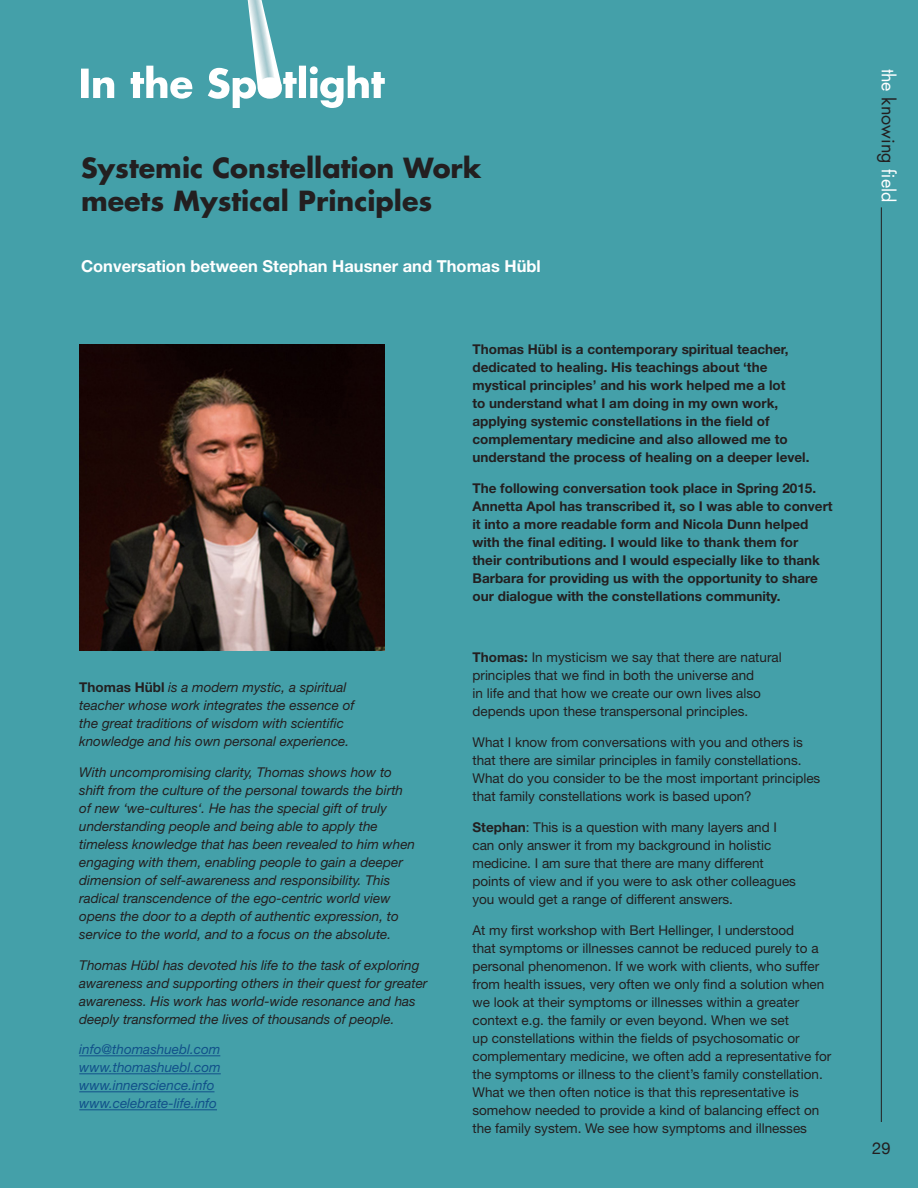
<style>
.page{position:relative;width:918px;height:1188px;background:#44a0a9}
.page>*{position:absolute;margin:0;border:0;box-sizing:border-box;transform-origin:0 0}
.t1{font:700 27px/32.4px "Futura";color:#231f20}
.t2{font:18px "Futura Std";color:#fff}
.t3{font:700 16.5px "Helvetica Neue LT Std";color:#fff}
.t4{font:16.5px "Helvetica Neue";color:#231f20}
.BODY_TEXT{font:13.5px/18px "Helvetica Neue LT Std";color:#231f20}
.BODY_TEXT-2{font:italic 13.5px/18px "Helvetica Neue LT Std";color:#231f20}
.BODY_TEXT-3{font:700 13.5px/18px "Helvetica Neue LT Std";color:#231f20}
.BODY_TEXT-4{font:italic 13.5px "Helvetica Neue LT Std";color:#11518a}
.s1{font-weight:700;font-style:normal}
.s2{font-weight:700}
.s3{color:#231f20}
</style>
<div class="page">
<hr style="left:881px;top:207px;width:1px;height:915px;background:#231f20">
<svg style="left:81px;top:0;width:304px;height:108px"></svg>
<div style="left:261px;top:80px;width:17px;height:17px;background:#fff;border-radius:50%"></div>
<hr style="left:79px;top:1055px;width:141px;height:1px;background:#11518a">
<hr style="left:79px;top:1073px;width:142px;height:1px;background:#11518a">
<hr style="left:79px;top:1091px;width:136px;height:1px;background:#11518a">
<hr style="left:79px;top:1109px;width:138px;height:1px;background:#11518a">
<img style="left:79px;top:345px;width:306px;height:305px">
<h2 class="t1" style="left:81px;top:151px;width:402px">Systemic Constellation Work meets Mystical Principles</h2>
<h3 class="t3" style="left:81px;top:256px;width:461px">Conversation between Stephan Hausner and Thomas Hübl</h3>
<p class="BODY_TEXT-2" style="left:79px;top:678px;width:277px"><span class="s1">Thomas Hübl</span> is a modern mystic, a spiritual teacher whose work integrates the essence of the great traditions of wisdom with scientific knowledge and his own personal experience.</p>
<p class="BODY_TEXT-2" style="left:79px;top:763px;width:337px">With uncompromising clarity, Thomas shows how to shift from the culture of the personal towards the birth of new ‘we-cultures‘. He has the special gift of truly understanding people and being able to apply the timeless knowledge that has been revealed to him when engaging with them, enabling people to gain a deeper dimension of self-awareness and responsibility. This radical transcendence of the ego-centric world view opens the door to a depth of authentic expression, to service to the world, and to a focus on the absolute.</p>
<p class="BODY_TEXT-2" style="left:79px;top:956px;width:350px">Thomas Hübl has devoted his life to the task of exploring awareness and supporting others in their quest for greater awareness. His work has world-wide resonance and has deeply transformed the lives of thousands of people.</p>
<p class="BODY_TEXT-4" style="left:79px;top:1042px;width:143px">info@thomashuebl.com</p>
<p class="BODY_TEXT-4" style="left:79px;top:1060px;width:143px">www.thomashuebl.com</p>
<p class="BODY_TEXT-4" style="left:79px;top:1078px;width:137px">www.innerscience.info</p>
<p class="BODY_TEXT-4" style="left:79px;top:1096px;width:139px">www.celebrate-life.info</p>
<p class="BODY_TEXT-3" style="left:472px;top:340px;width:338px">Thomas Hübl is a contemporary spiritual teacher, dedicated to healing. His teachings about ‘the mystical principles’ and his work helped me a lot<br>to understand what I am doing in my own work, applying systemic constellations in the field of complementary medicine and also allowed me to understand the process of healing on a deeper level.</p>
<p class="BODY_TEXT-3" style="left:472px;top:479px;width:362px">The following conversation took place in Spring 2015.<br>Annetta Apol has transcribed it, so I was able to convert it into a more readable form and Nicola Dunn helped with the final editing. I would like to thank them for<br>their contributions and I would especially like to thank Barbara for providing us with the opportunity to share our dialogue with the constellations community.</p>
<p class="BODY_TEXT" style="left:472px;top:648px;width:311px"><span class="s2">Thomas:</span> In mysticism we say that there are natural principles that we find in both the universe and<br>in life and that how we create our own lives also depends upon these transpersonal principles.</p>
<p class="BODY_TEXT" style="left:472px;top:733px;width:349px">What I know from conversations with you and others is that there are similar principles in family constellations.<br>What do you consider to be the most important principles that family constellations work is based upon?</p>
<p class="BODY_TEXT" style="left:472px;top:818px;width:325px"><span class="s2">Stephan</span>: This is a question with many layers and I can only answer it from my background in holistic medicine. I am sure that there are many different points of view and if you were to ask other colleagues you would get a range of different answers.</p>
<p class="BODY_TEXT" style="left:472px;top:921px;width:360px">At my first workshop with Bert Hellinger, I understood<br>that symptoms or illnesses cannot be reduced purely to a personal phenomenon. If we work with clients, who suffer from health issues, very often we only find a solution when we look at their symptoms or illnesses within a greater context e.g. the family or even beyond. When we set<br>up constellations within the fields of psychosomatic or complementary medicine, we often add a representative for the symptoms or illness to the client’s family constellation.<br>What we then often notice is that this representative is somehow needed to provide a kind of balancing effect on the family system. We see how symptoms and illnesses</p>
<h2 class="t2" style="left:900px;top:69px;width:135px;rotate:90deg">the <span class="s3">knowing</span> field</h2>
<p class="t4" style="left:872px;top:1138px;width:20px">29</p>
</div>
